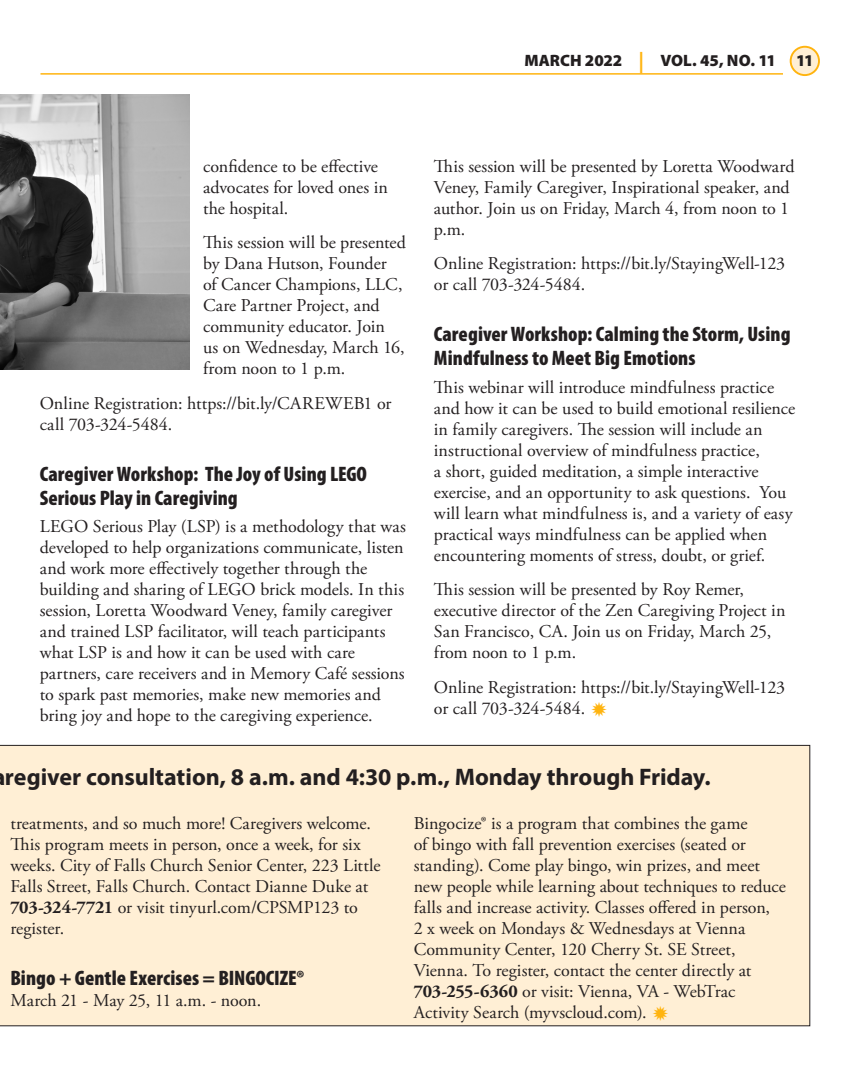
<style>
.page{position:relative;width:864px;height:1080px;background:#fff}
.page>*{position:absolute;margin:0;border:0;box-sizing:border-box;transform-origin:0 0}
.t1{font:700 24px "Myriad Pro";letter-spacing:-.005em;color:#231f20}
.H2-Sub-head_GG{font:900 condensed 21px/24px "Myriad Pro";letter-spacing:.005em;color:#231f20}
.Body_Text_GG{font:18px/21px "Adobe Garamond Pro";color:#231f20}
.t2{font:900 16.5px "Myriad Pro";letter-spacing:-.005em;color:#231f20}
.s1{font-size:21.45px;color:#ffb40f}
.s2{font-weight:700}
</style>
<div class="page">
<hr style="left:40px;top:73px;width:743px;height:2px;background:#ffb40f">
<div style="left:791px;top:47px;width:28px;height:28px;background:#ffefd5;border-radius:50%"></div>
<div style="left:790px;top:46px;width:30px;height:30px;border:2px solid #ffb40f;border-radius:50%"></div>
<div style="left:0;top:745px;width:810px;height:281px;background:#ffefd5"></div>
<img style="left:0;top:94px;width:190px;height:275px">
<svg style="left:653px;top:1005px;width:15px;height:16px"></svg>
<p class="t2" style="left:524px;top:50px;width:291px">MARCH 2022 <span class="s1">|</span> VOL. 45, NO. 11 1111</p>
<p class="Body_Text_GG" style="left:203px;top:156px;width:186px">confidence to be effective advocates for loved ones in the hospital.</p>
<p class="Body_Text_GG" style="left:203px;top:233px;width:204px">This session will be presented by Dana Hutson, Founder<br>of Cancer Champions, LLC,<br>Care Partner Project, and community educator. Join<br>us on Wednesday, March 16, from noon to 1 p.m.</p>
<p class="Body_Text_GG" style="left:40px;top:393px;width:353px">Online Registration: https://bit.ly/CAREWEB1 or call 703-324-5484.</p>
<h2 class="H2-Sub-head_GG" style="left:40px;top:461px;width:329px">Caregiver Workshop: The Joy of Using LEGO<br>Serious Play in Caregiving</h2>
<p class="Body_Text_GG" style="left:40px;top:517px;width:368px">LEGO Serious Play (LSP) is a methodology that was developed to help organizations communicate, listen and work more effectively together through the building and sharing of LEGO brick models. In this session, Loretta Woodward Veney, family caregiver and trained LSP facilitator, will teach participants what LSP is and how it can be used with care partners, care receivers and in Memory Café sessions to spark past memories, make new memories and bring joy and hope to the caregiving experience.</p>
<p class="Body_Text_GG" style="left:434px;top:156px;width:362px">This session will be presented by Loretta Woodward Veney, Family Caregiver, Inspirational speaker, and author. Join us on Friday, March 4, from noon to 1 p.m.</p>
<p class="Body_Text_GG" style="left:434px;top:254px;width:353px">Online Registration: https://bit.ly/StayingWell-123 or call 703-324-5484.</p>
<h2 class="H2-Sub-head_GG" style="left:434px;top:322px;width:358px">Caregiver Workshop: Calming the Storm, Using<br>Mindfulness to Meet Big Emotions</h2>
<p class="Body_Text_GG" style="left:434px;top:377px;width:363px">This webinar will introduce mindfulness practice and how it can be used to build emotional resilience in family caregivers. The session will include an instructional overview of mindfulness practice,<br>a short, guided meditation, a simple interactive exercise, and an opportunity to ask questions. You will learn what mindfulness is, and a variety of easy practical ways mindfulness can be applied when encountering moments of stress, doubt, or grief.</p>
<p class="Body_Text_GG" style="left:434px;top:580px;width:353px">This session will be presented by Roy Remer, executive director of the Zen Caregiving Project in San Francisco, CA. Join us on Friday, March 25, from noon to 1 p.m.</p>
<p class="Body_Text_GG" style="left:434px;top:677px;width:353px">Online Registration: https://bit.ly/StayingWell-123 or call 703-324-5484.</p>
<h1 class="t1" style="left:5px;top:761px;width:707px">regiver consultation, 8 a.m. and 4:30 p.m., Monday through Friday.</h1>
<p class="Body_Text_GG" style="left:10px;top:813px;width:372px">treatments, and so much more! Caregivers welcome.<br>This program meets in person, once a week, for six weeks. City of Falls Church Senior Center, 223 Little Falls Street, Falls Church. Contact Dianne Duke at <span class="s2">703-324-7721</span> or visit tinyurl.com/CPSMP123 to register.</p>
<p class="H2-Sub-head_GG" style="left:10px;top:965px;width:296px">Bingo + Gentle Exercises = BINGOCIZE®</p>
<p class="Body_Text_GG" style="left:10px;top:990px;width:252px">March 21 - May 25, 11 a.m. - noon.</p>
<p class="Body_Text_GG" style="left:414px;top:813px;width:374px">Bingocize® is a program that combines the game<br>of bingo with fall prevention exercises (seated or standing). Come play bingo, win prizes, and meet new people while learning about techniques to reduce falls and increase activity. Classes offered in person,<br>2 x week on Mondays &amp; Wednesdays at Vienna Community Center, 120 Cherry St. SE Street, Vienna. To register, contact the center directly at <span class="s2">703-255-6360</span> or visit: Vienna, VA - WebTrac Activity Search (myvscloud.com).</p>
</div>
